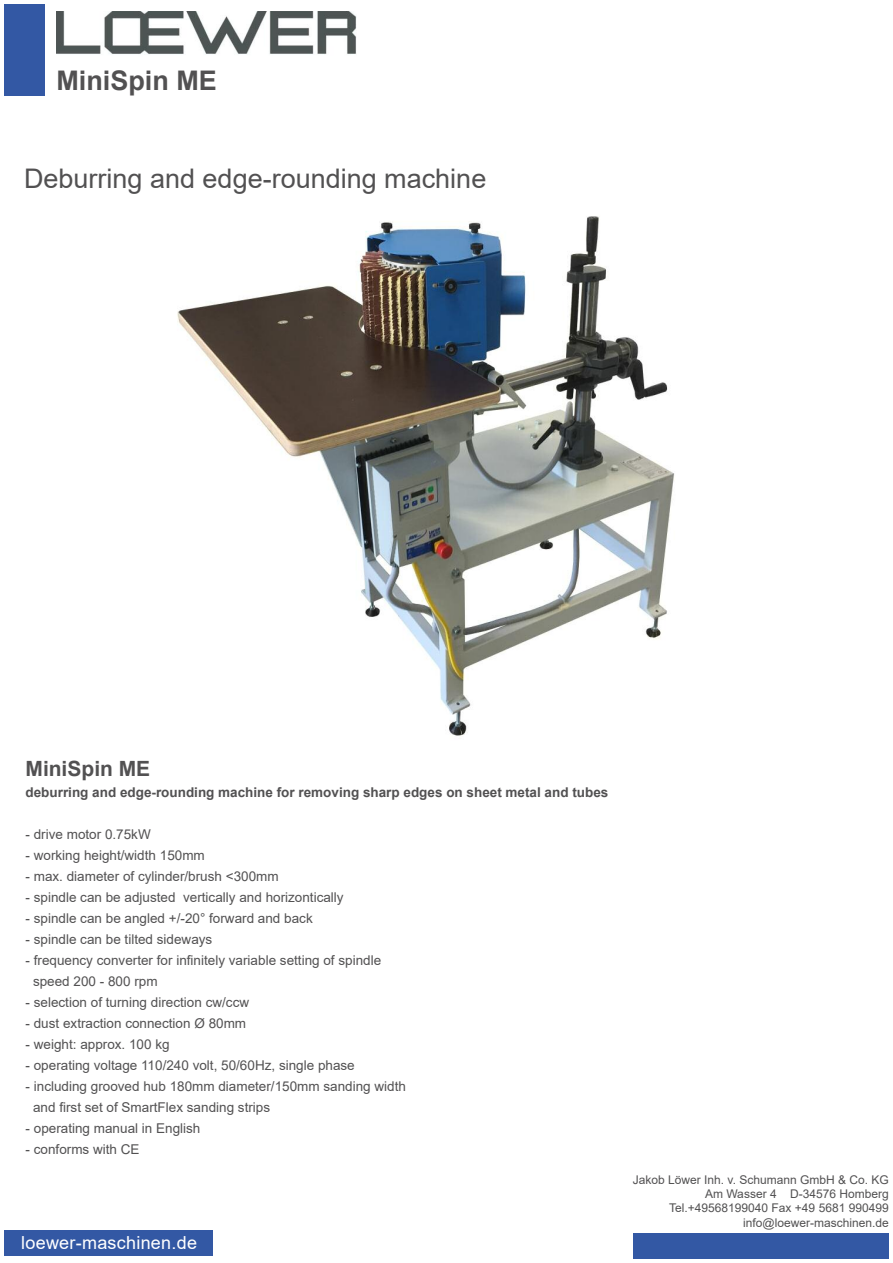
<style>
.page{position:relative;width:893px;height:1263px;background:#fff}
.page>*{position:absolute;margin:0;border:0;box-sizing:border-box;transform-origin:0 0}
.t1{font:27px "Arial";color:#525152}
.t2{font:700 27px "Arial";color:#525152}
.t3{font:700 21px "Arial";color:#525152}
.t4{font:18px "Arial";letter-spacing:.015em;color:#fff}
.t5{font:13.5px/21px "Arial";color:#525152}
.t6{font:700 13.5px "Arial";color:#525152}
.t7{font:12px/14.4px "Arial";color:#525152;text-align:right}
</style>
<div class="page">
<img style="left:177px;top:216px;width:498px;height:520px">
<div style="left:4px;top:4px;width:41px;height:91px;background:#3358a4"></div>
<img style="left:57px;top:12px;width:300px;height:43px">
<div style="left:4px;top:1230px;width:209px;height:25px;background:#3358a4"></div>
<div style="left:634px;top:1233px;width:255px;height:26px;background:#3358a4"></div>
<h1 class="t2" style="left:56px;top:65px;width:162px">MiniSpin ME</h1>
<h1 class="t1" style="left:24px;top:163px;width:464px">Deburring and edge-rounding machine</h1>
<h2 class="t3" style="left:26px;top:757px;width:126px">MiniSpin ME</h2>
<p class="t6" style="left:26px;top:785px;width:584px">deburring and edge-rounding machine for removing sharp edges on sheet metal and tubes</p>
<p class="t5" style="left:26px;top:824px;width:127px">- drive motor 0.75kW</p>
<p class="t5" style="left:26px;top:845px;width:181px">- working height/width 150mm</p>
<p class="t5" style="left:26px;top:866px;width:255px">- max. diameter of cylinder/brush &lt;300mm</p>
<p class="t5" style="left:26px;top:887px;width:320px">- spindle can be adjusted vertically and horizontically</p>
<p class="t5" style="left:26px;top:908px;width:289px">- spindle can be angled +/-20° forward and back</p>
<p class="t5" style="left:26px;top:929px;width:188px">- spindle can be tilted sideways</p>
<p class="t5" style="left:33px;top:950px;width:350px;text-indent:-8px">- frequency converter for infinitely variable setting of spindle speed 200 - 800 rpm</p>
<p class="t5" style="left:26px;top:992px;width:225px">- selection of turning direction cw/ccw</p>
<p class="t5" style="left:26px;top:1013px;width:222px">- dust extraction connection Ø 80mm</p>
<p class="t5" style="left:26px;top:1034px;width:146px">- weight: approx. 100 kg</p>
<p class="t5" style="left:26px;top:1055px;width:331px">- operating voltage 110/240 volt, 50/60Hz, single phase</p>
<p class="t5" style="left:33px;top:1076px;width:374px;text-indent:-8px">- including grooved hub 180mm diameter/150mm sanding width and first set of SmartFlex sanding strips</p>
<p class="t5" style="left:26px;top:1118px;width:176px">- operating manual in English</p>
<p class="t5" style="left:26px;top:1139px;width:116px">- conforms with CE</p>
<h3 class="t4" style="left:21px;top:1232px;width:177px">loewer-maschinen.de</h3>
<p class="t7" style="left:633px;top:1172px;width:257px">Jakob Löwer Inh. v. Schumann GmbH &amp; Co. KG Am Wasser 4 D-34576 Homberg Tel.+49568199040 Fax +49 5681 990499 info@loewer-maschinen.de</p>
</div>
